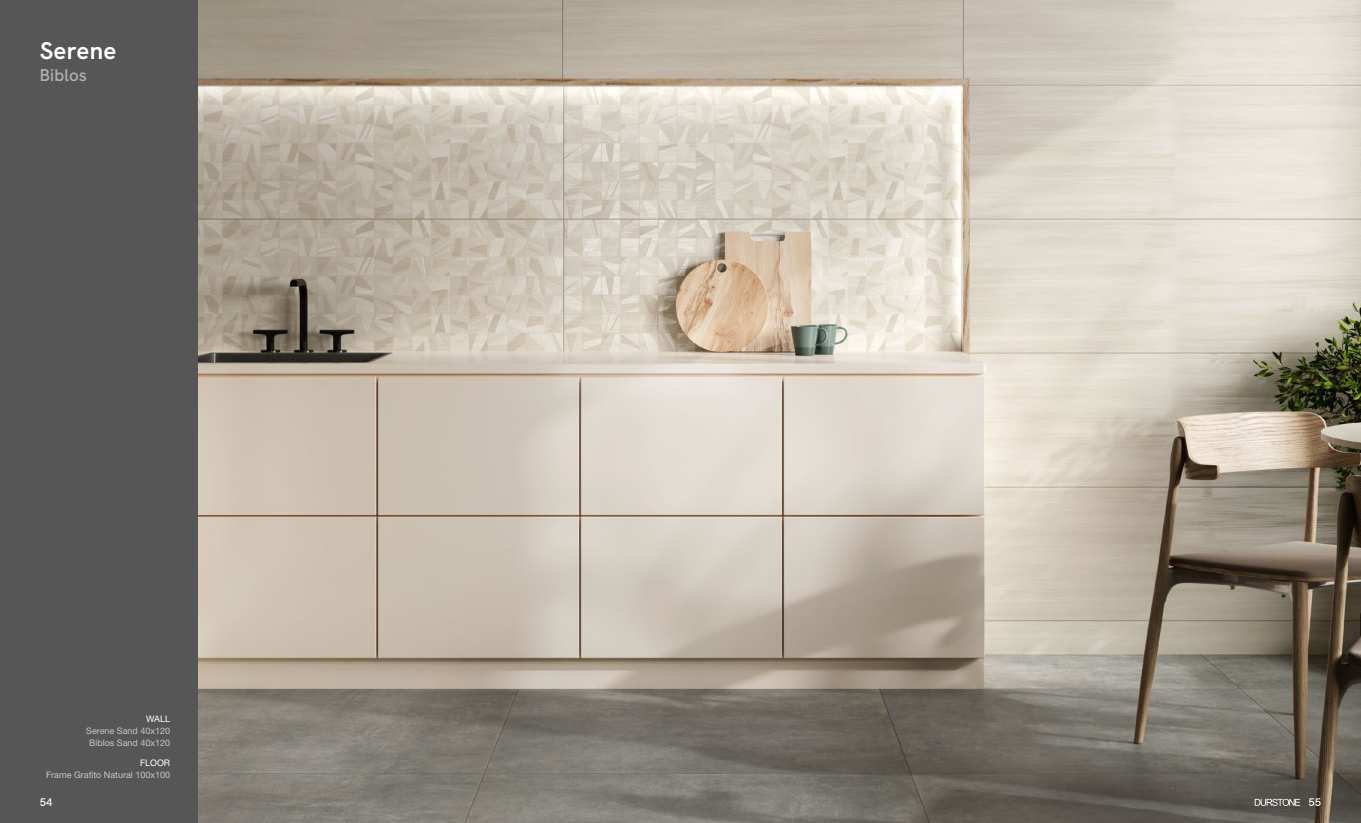
<style>
.page{position:relative;width:1361px;height:823px;background:#fff}
.page>*{position:absolute;margin:0;border:0;box-sizing:border-box;transform-origin:0 0}
.t1{font:700 24px "HK Grotesk";letter-spacing:.01em;color:#fff}
.t2{font:600 17px "HK Grotesk";letter-spacing:.01em;color:#b1b2b3}
.t3{font:600 11px "HK Grotesk";color:#fff}
.t4{font:9px/12px "Helvetica Neue LT Std";color:#c5c6c6;text-align:center}
.t5{font:9px "Helvetica Neue LT Std";color:#fff}
</style>
<div class="page">
<div style="left:0;top:0;width:1361px;height:822px;background:#565656"></div>
<img style="left:198px;top:0;width:1163px;height:822px">
<svg style="left:1254px;top:798px;width:46px;height:7px"></svg>
<h1 class="t1" style="left:40px;top:33px;width:78px">Serene</h1>
<h2 class="t2" style="left:40px;top:62px;width:49px">Biblos</h2>
<p class="t5" style="left:146px;top:713px;width:25px">WALL</p>
<p class="t4" style="left:86px;top:724px;width:85px">Serene Sand 40x120<br>Biblos Sand 40x120</p>
<p class="t5" style="left:140px;top:756px;width:32px">FLOOR</p>
<p class="t4" style="left:46px;top:767px;width:126px">Frame Grafito Natural 100x100</p>
<p class="t3" style="left:40px;top:793px;width:14px">54</p>
<p class="t3" style="left:1308px;top:793px;width:14px">55</p>
</div>
